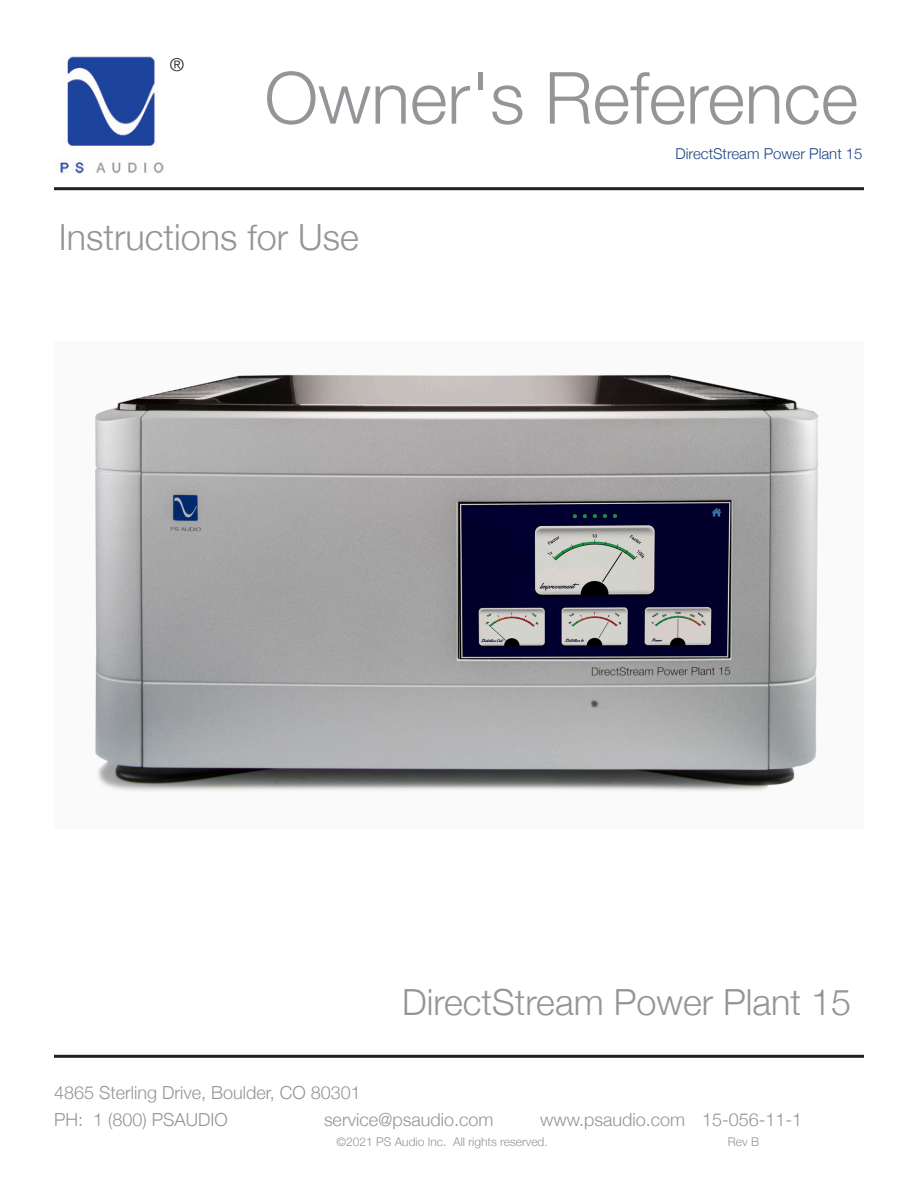
<style>
.page{position:relative;width:918px;height:1188px;background:#fff}
.page>*{position:absolute;margin:0;border:0;box-sizing:border-box;transform-origin:0 0}
.t1{font:300 72px "Helvetica Neue";color:#939598}
.t2{font:300 36px "Helvetica Neue";color:#939598}
.t3{font:300 18px "Helvetica Neue";color:#939598}
.t4{font:300 18px "Helvetica Neue";color:#231f20}
.t5{font:300 15px "Helvetica Neue";color:#1b4485}
.t6{font:300 12px "Helvetica Neue";color:#939598}
</style>
<div class="page">
<hr style="left:54px;top:187px;width:810px;height:3px;background:#231f20">
<hr style="left:54px;top:1055px;width:810px;height:3px;background:#231f20">
<img style="left:60px;top:54px;width:104px;height:120px">
<img style="left:95px;top:374px;width:724px;height:418px">
<p class="t4" style="left:170px;top:50px;width:16px">®</p>
<p class="t1" style="left:265px;top:40px;width:595px">Owner's Reference</p>
<p class="t5" style="left:676px;top:142px;width:189px">DirectStream Power Plant 15</p>
<p class="t2" style="left:59px;top:209px;width:301px">Instructions for Use</p>
<p class="t2" style="left:402px;top:973px;width:450px">DirectStream Power Plant 15</p>
<p class="t3" style="left:54px;top:1078px;width:308px">4865 Sterling Drive, Boulder, CO 80301</p>
<p class="t3" style="left:54px;top:1105px;width:175px">PH: 1 (800) PSAUDIO</p>
<p class="t3" style="left:324px;top:1105px;width:171px">service@psaudio.com</p>
<p class="t3" style="left:540px;top:1105px;width:264px">www.psaudio.com 15-056-11-1</p>
<p class="t6" style="left:728px;top:1132px;width:33px">Rev B</p>
<p class="t6" style="left:337px;top:1132px;width:213px">©2021 PS Audio Inc. All rights reserved.</p>
</div>
